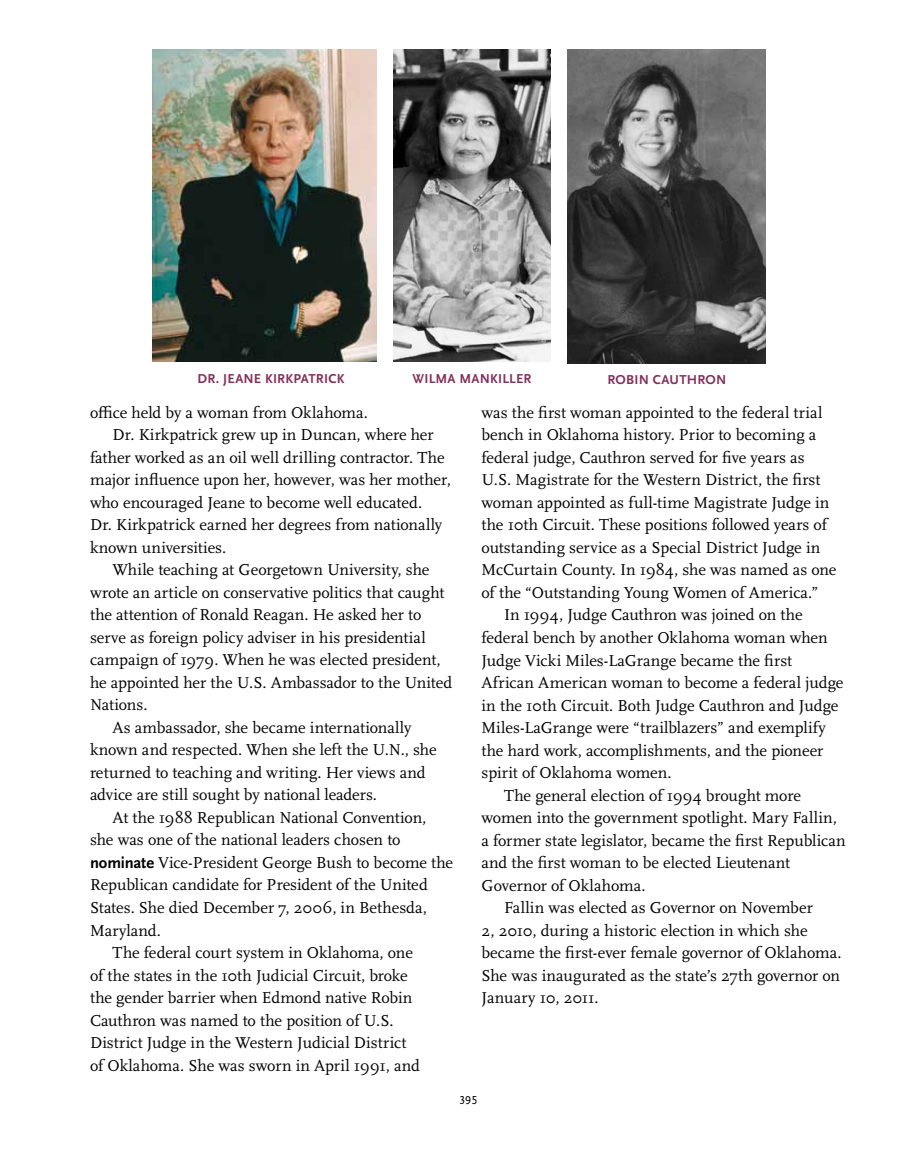
<style>
.page{position:relative;width:918px;height:1175px;background:#fff}
.page>*{position:absolute;margin:0;border:0;box-sizing:border-box;transform-origin:0 0}
.t1{font:16.5px "Scala OT";color:#000}
.t2{font:700 13.5px "Scala Sans OT";letter-spacing:.015em;color:#83305b}
.t3{font:12px "Scala Sans OT";color:#000}
.s1{font-family:"Scala Sans OT";font-weight:700}
</style>
<div class="page">
<img style="left:393px;top:49px;width:158px;height:312px">
<img style="left:152px;top:49px;width:224px;height:312px">
<img style="left:568px;top:49px;width:198px;height:315px">
<p class="t2" style="left:198px;top:371px;width:147px">DR. JEANE KIRKPATRICK</p>
<p class="t2" style="left:413px;top:371px;width:120px">WILMA MANKILLER</p>
<p class="t2" style="left:607px;top:372px;width:121px">ROBIN CAUTHRON</p>
<p class="t1" style="left:90px;top:403px;width:280px">office held by a woman from Oklahoma.</p>
<p class="t1" style="left:113px;top:426px;width:323px">Dr. Kirkpatrick grew up in Duncan, where her</p>
<p class="t1" style="left:90px;top:448px;width:356px">father worked as an oil well drilling contractor. The</p>
<p class="t1" style="left:90px;top:471px;width:362px">major influence upon her, however, was her mother,</p>
<p class="t1" style="left:90px;top:493px;width:334px">who encouraged Jeane to become well educated.</p>
<p class="t1" style="left:90px;top:516px;width:354px">Dr. Kirkpatrick earned her degrees from nationally</p>
<p class="t1" style="left:90px;top:538px;width:138px">known universities.</p>
<p class="t1" style="left:113px;top:561px;width:318px">While teaching at Georgetown University, she</p>
<p class="t1" style="left:90px;top:583px;width:356px">wrote an article on conservative politics that caught</p>
<p class="t1" style="left:90px;top:606px;width:333px">the attention of Ronald Reagan. He asked her to</p>
<p class="t1" style="left:90px;top:628px;width:337px">serve as foreign policy adviser in his presidential</p>
<p class="t1" style="left:90px;top:651px;width:352px">campaign of 1979. When he was elected president,</p>
<p class="t1" style="left:90px;top:673px;width:364px">he appointed her the U.S. Ambassador to the United</p>
<p class="t1" style="left:90px;top:696px;width:59px">Nations.</p>
<p class="t1" style="left:113px;top:718px;width:300px">As ambassador, she became internationally</p>
<p class="t1" style="left:90px;top:741px;width:348px">known and respected. When she left the U.N., she</p>
<p class="t1" style="left:90px;top:763px;width:337px">returned to teaching and writing. Her views and</p>
<p class="t1" style="left:90px;top:786px;width:289px">advice are still sought by national leaders.</p>
<p class="t1" style="left:113px;top:808px;width:315px">At the 1988 Republican National Convention,</p>
<p class="t1" style="left:90px;top:831px;width:312px">she was one of the national leaders chosen to</p>
<p class="t1" style="left:90px;top:853px;width:365px"><span class="s1">NOMINATE</span> Vice-President George Bush to become the</p>
<p class="t1" style="left:90px;top:876px;width:339px">Republican candidate for President of the United</p>
<p class="t1" style="left:90px;top:898px;width:338px">States. She died December 7, 2006, in Bethesda,</p>
<p class="t1" style="left:90px;top:921px;width:72px">Maryland.</p>
<p class="t1" style="left:113px;top:943px;width:302px">The federal court system in Oklahoma, one</p>
<p class="t1" style="left:90px;top:966px;width:319px">of the states in the 10th Judicial Circuit, broke</p>
<p class="t1" style="left:90px;top:988px;width:324px">the gender barrier when Edmond native Robin</p>
<p class="t1" style="left:90px;top:1011px;width:305px">Cauthron was named to the position of U.S.</p>
<p class="t1" style="left:90px;top:1033px;width:318px">District Judge in the Western Judicial District</p>
<p class="t1" style="left:90px;top:1056px;width:331px">of Oklahoma. She was sworn in April 1991, and</p>
<p class="t1" style="left:481px;top:403px;width:342px">was the first woman appointed to the federal trial</p>
<p class="t1" style="left:481px;top:426px;width:336px">bench in Oklahoma history. Prior to becoming a</p>
<p class="t1" style="left:481px;top:448px;width:325px">federal judge, Cauthron served for five years as</p>
<p class="t1" style="left:481px;top:471px;width:340px">U.S. Magistrate for the Western District, the first</p>
<p class="t1" style="left:481px;top:493px;width:350px">woman appointed as full-time Magistrate Judge in</p>
<p class="t1" style="left:481px;top:516px;width:347px">the 10th Circuit. These positions followed years of</p>
<p class="t1" style="left:481px;top:538px;width:340px">outstanding service as a Special District Judge in</p>
<p class="t1" style="left:481px;top:561px;width:357px">McCurtain County. In 1984, she was named as one</p>
<p class="t1" style="left:481px;top:583px;width:338px">of the “Outstanding Young Women of America.”</p>
<p class="t1" style="left:504px;top:606px;width:300px">In 1994, Judge Cauthron was joined on the</p>
<p class="t1" style="left:481px;top:628px;width:348px">federal bench by another Oklahoma woman when</p>
<p class="t1" style="left:481px;top:651px;width:312px">Judge Vicki Miles-LaGrange became the first</p>
<p class="t1" style="left:481px;top:673px;width:364px">African American woman to become a federal judge</p>
<p class="t1" style="left:481px;top:696px;width:358px">in the 10th Circuit. Both Judge Cauthron and Judge</p>
<p class="t1" style="left:481px;top:718px;width:346px">Miles-LaGrange were “trailblazers” and exemplify</p>
<p class="t1" style="left:481px;top:741px;width:344px">the hard work, accomplishments, and the pioneer</p>
<p class="t1" style="left:481px;top:763px;width:192px">spirit of Oklahoma women.</p>
<p class="t1" style="left:504px;top:786px;width:298px">The general election of 1994 brought more</p>
<p class="t1" style="left:481px;top:808px;width:357px">women into the government spotlight. Mary Fallin,</p>
<p class="t1" style="left:481px;top:831px;width:366px">a former state legislator, became the first Republican</p>
<p class="t1" style="left:481px;top:853px;width:310px">and the first woman to be elected Lieutenant</p>
<p class="t1" style="left:481px;top:876px;width:166px">Governor of Oklahoma.</p>
<p class="t1" style="left:504px;top:898px;width:310px">Fallin was elected as Governor on November</p>
<p class="t1" style="left:481px;top:921px;width:328px">2, 2010, during a historic election in which she</p>
<p class="t1" style="left:481px;top:943px;width:362px">became the first-ever female governor of Oklahoma.</p>
<p class="t1" style="left:481px;top:966px;width:360px">She was inaugurated as the state’s 27th governor on</p>
<p class="t1" style="left:481px;top:988px;width:119px">January 10, 2011.</p>
<p class="t3" style="left:460px;top:1094px;width:19px">395</p>
</div>
